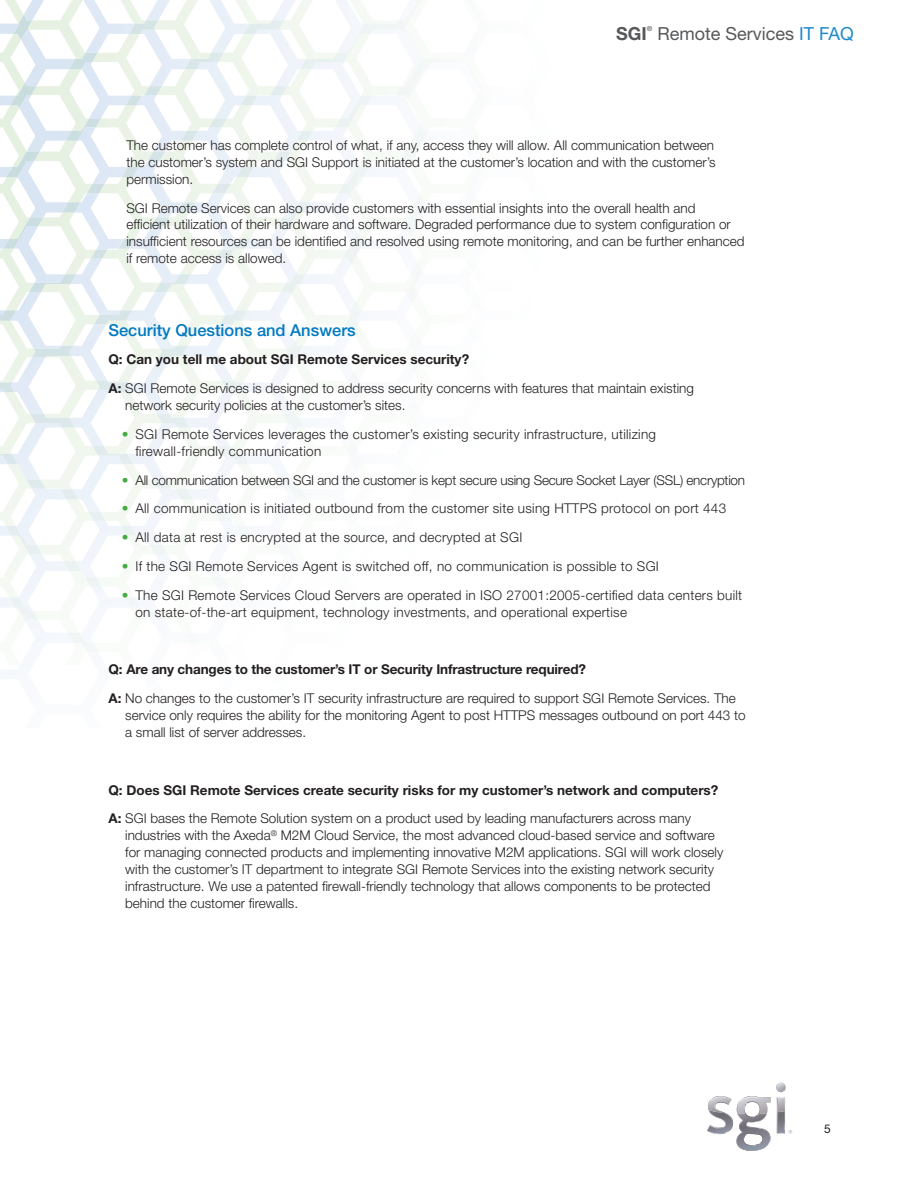
<style>
.page{position:relative;width:918px;height:1188px;background:#fff}
.page>*{position:absolute;margin:0;border:0;box-sizing:border-box;transform-origin:0 0}
.t1{font:18px "Helvetica Neue LT Std";color:#57585a}
.t2{font:700 18px "Helvetica Neue LT Std";color:#57585a}
.t3{font:500 16.5px "Helvetica Neue LT Std";color:#0079c2}
.t4{font:300 13.5px/16.8px "Helvetica Neue LT Std";color:#231f20}
.t5{font:300 13.5px/16.8px "Helvetica Neue LT Std";letter-spacing:.02em;color:#231f20}
.t6{font:700 13.5px/28.8px "Helvetica Neue LT Std";color:#231f20}
.t7{font:300 13.5px "Helvetica Neue LT Std";letter-spacing:-.02em;color:#231f20}
.t8{font:12px "Helvetica Neue LT Std";color:#231f20}
.t9{font:500 7.05px "Helvetica Neue LT Std";color:#57585a}
.s1{color:#1e89ca}
.s2{font-weight:700}
.s3{color:#44aa42}
.s4{font-weight:300}
</style>
<div class="page">
<svg style="left:707px;top:1083px;width:85px;height:68px"></svg>
<svg style="left:0;top:0;width:428px;height:586px"></svg>
<img style="left:173px;top:0;width:265px;height:69px">
<img style="left:0;top:579px;width:164px;height:73px">
<h1 class="t2" style="left:616px;top:22px;width:32px">SGI</h1>
<p class="t9" style="left:647px;top:25px;width:7px">®</p>
<h1 class="t1" style="left:657px;top:23px;width:198px">Remote Services <span class="s1">IT FAQ</span></h1>
<p class="t4" style="left:126px;top:137px;width:591px;text-align:justify">The customer has complete control of what, if any, access they will allow. All communication between the customer’s system and SGI Support is initiated at the customer’s location and with the customer’s permission.</p>
<p class="t4" style="left:126px;top:199px;width:620px">SGI Remote Services can also provide customers with essential insights into the overall health and<br>efficient utilization of their hardware and software. Degraded performance due to system configuration or insufficient resources can be identified and resolved using remote monitoring, and can be further enhanced if remote access is allowed.</p>
<p class="t3" style="left:108px;top:320px;width:249px">Security Questions and Answers</p>
<p class="t4" style="left:108px;top:345px;width:587px;line-height:28.8px"><span class="s2">Q: Can you tell me about SGI Remote Services security?<br>A:</span> SGI Remote Services is designed to address security concerns with features that maintain existing</p>
<p class="t4" style="left:125px;top:397px;width:282px">network security policies at the customer’s sites.</p>
<p class="t5" style="left:135px;top:425px;width:522px;text-indent:-14px"><span class="s3">•</span> SGI Remote Services leverages the customer’s existing security infrastructure, utilizing firewall-friendly communication</p>
<p class="t7" style="left:122px;top:472px;width:625px"><span class="s3">•</span> All communication between SGI and the customer is kept secure using Secure Socket Layer (SSL) encryption</p>
<p class="t5" style="left:122px;top:500px;width:606px"><span class="s3">•</span> All communication is initiated outbound from the customer site using HTTPS protocol on port 443</p>
<p class="t5" style="left:122px;top:529px;width:402px"><span class="s3">•</span> All data at rest is encrypted at the source, and decrypted at SGI</p>
<p class="t5" style="left:122px;top:558px;width:539px"><span class="s3">•</span> If the SGI Remote Services Agent is switched off, no communication is possible to SGI</p>
<p class="t5" style="left:135px;top:586px;width:608px;text-indent:-14px"><span class="s3">•</span> The SGI Remote Services Cloud Servers are operated in ISO 27001:2005-certified data centers built on state-of-the-art equipment, technology investments, and operational expertise</p>
<p class="t4" style="left:108px;top:655px;width:629px;line-height:28.8px"><span class="s2">Q: Are any changes to the customer’s IT or Security Infrastructure required?<br>A:</span> No changes to the customer’s IT security infrastructure are required to support SGI Remote Services. The</p>
<p class="t4" style="left:125px;top:707px;width:622px">service only requires the ability for the monitoring Agent to post HTTPS messages outbound on port 443 to a small list of server addresses.</p>
<p class="t6" style="left:108px;top:775px;width:611px">Q: Does SGI Remote Services create security risks for my customer’s network and computers?<br>A: <span class="s4">SGI bases the Remote Solution system on a product used by leading manufacturers across many</span></p>
<p class="t4" style="left:125px;top:827px;width:600px">industries with the Axeda<sup>®</sup> M2M Cloud Service, the most advanced cloud-based service and software for managing connected products and implementing innovative M2M applications. SGI will work closely with the customer’s IT department to integrate SGI Remote Services into the existing network security infrastructure. We use a patented firewall-friendly technology that allows components to be protected behind the customer firewalls.</p>
<p class="t8" style="left:824px;top:1122px;width:8px">5</p>
</div>
